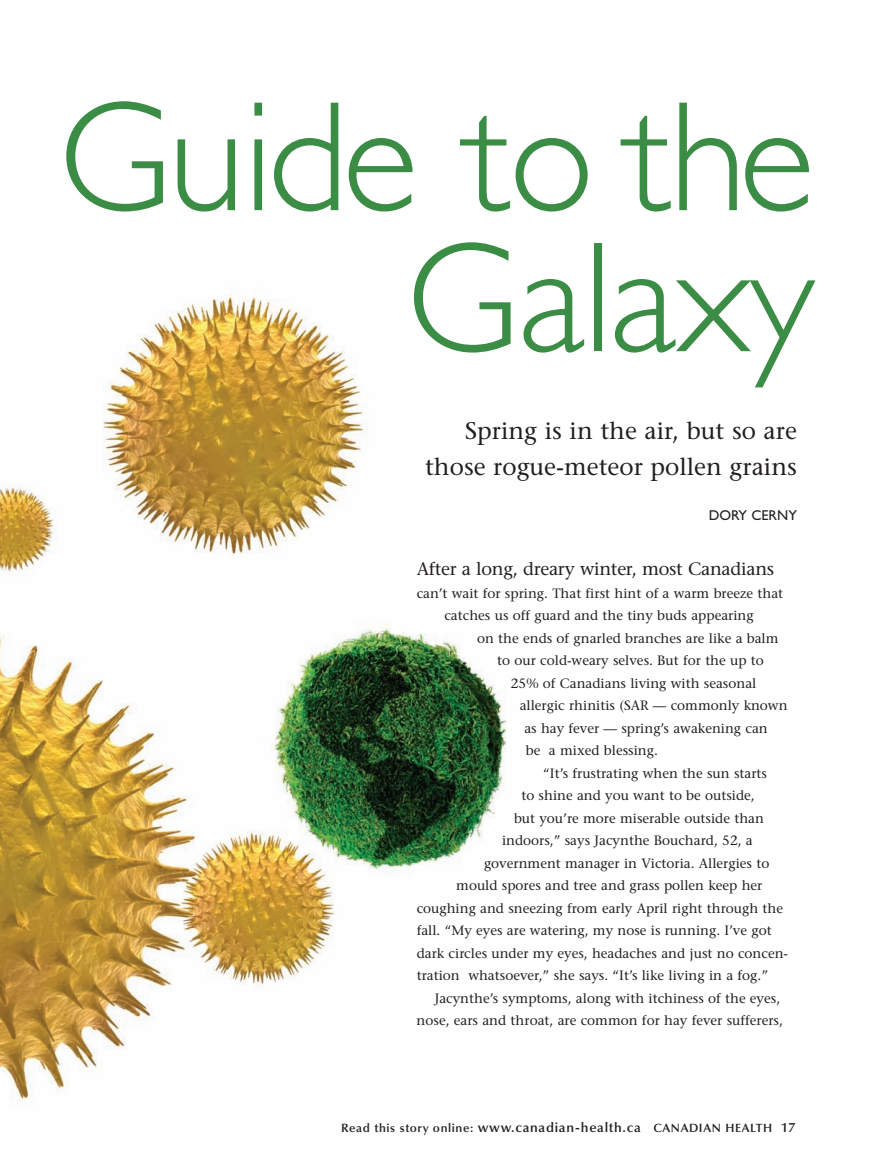
<style>
.page{position:relative;width:878px;height:1175px;background:#fff}
.page>*{position:absolute;margin:0;border:0;box-sizing:border-box;transform-origin:0 0}
.t1{font:300 157.5px/141px "Gill Sans";letter-spacing:-.01em;color:#3b8c45;text-align:right}
.t2{font:24px/36px "Stone Serif";color:#231f20;text-align:right}
.t3{font:18px "Stone Serif";letter-spacing:-.015em;color:#231f20}
.t4{font:14.25px "Gill Sans";color:#231f20}
.t5{font:13.5px/22.5px "Stone Serif";color:#231f20;text-align:center}
.t6{font:600 12px "Optima";letter-spacing:.05em;color:#231f20}
.s1{font-size:13.5px}
</style>
<div class="page">
<img style="left:0;top:294px;width:507px;height:807px">
<h1 class="t1" style="left:58px;top:85px;width:757px">Guide to the<br>Galaxy</h1>
<h2 class="t2" style="left:425px;top:415px;width:373px">Spring is in the air, but so are those rogue-meteor pollen grains</h2>
<p class="t4" style="left:708px;top:507px;width:90px">DORY CERNY</p>
<h3 class="t3" style="left:416px;top:562px;width:359px">After a long, dreary winter, most Canadians</h3>
<p class="t5" style="left:416px;top:583px;width:368px">can’t wait for spring. That first hint of a warm breeze that catches us off guard and the tiny buds appearing</p>
<p class="t5" style="left:477px;top:628px;width:303px">on the ends of gnarled branches are like a balm</p>
<p class="t5" style="left:497px;top:650px;width:268px">to our cold-weary selves. But for the up to</p>
<p class="t5" style="left:511px;top:673px;width:247px">25% of Canadians living with seasonal</p>
<p class="t5" style="left:519px;top:695px;width:269px">allergic rhinitis (SAR — commonly known</p>
<p class="t5" style="left:524px;top:718px;width:245px">as hay fever — spring’s awakening can</p>
<p class="t5" style="left:526px;top:740px;width:134px">be a mixed blessing.</p>
<p class="t5" style="left:543px;top:763px;width:225px">“It’s frustrating when the sun starts</p>
<p class="t5" style="left:521px;top:785px;width:235px">to shine and you want to be outside,</p>
<p class="t5" style="left:514px;top:808px;width:251px">but you’re more miserable outside than</p>
<p class="t5" style="left:502px;top:830px;width:252px">indoors,” says Jacynthe Bouchard, 52, a</p>
<p class="t5" style="left:484px;top:853px;width:287px">government manager in Victoria. Allergies to</p>
<p class="t5" style="left:456px;top:875px;width:308px">mould spores and tree and grass pollen keep her</p>
<p class="t5" style="left:416px;top:898px;width:368px">coughing and sneezing from early April right through the</p>
<p class="t5" style="left:416px;top:920px;width:356px">fall. “My eyes are watering, my nose is running. I’ve got</p>
<p class="t5" style="left:416px;top:943px;width:373px">dark circles under my eyes, headaches and just no concen-</p>
<p class="t5" style="left:416px;top:965px;width:353px">tration whatsoever,” she says. “It’s like living in a fog.”</p>
<p class="t5" style="left:434px;top:988px;width:347px">Jacynthe’s symptoms, along with itchiness of the eyes,</p>
<p class="t5" style="left:416px;top:1010px;width:368px">nose, ears and throat, are common for hay fever sufferers,</p>
<p class="t6" style="left:341px;top:1123px;width:455px">Read this story online: <span class="s1">www.canadian-health.ca</span> CANADIAN HEALTH <span class="s1">17</span></p>
</div>
